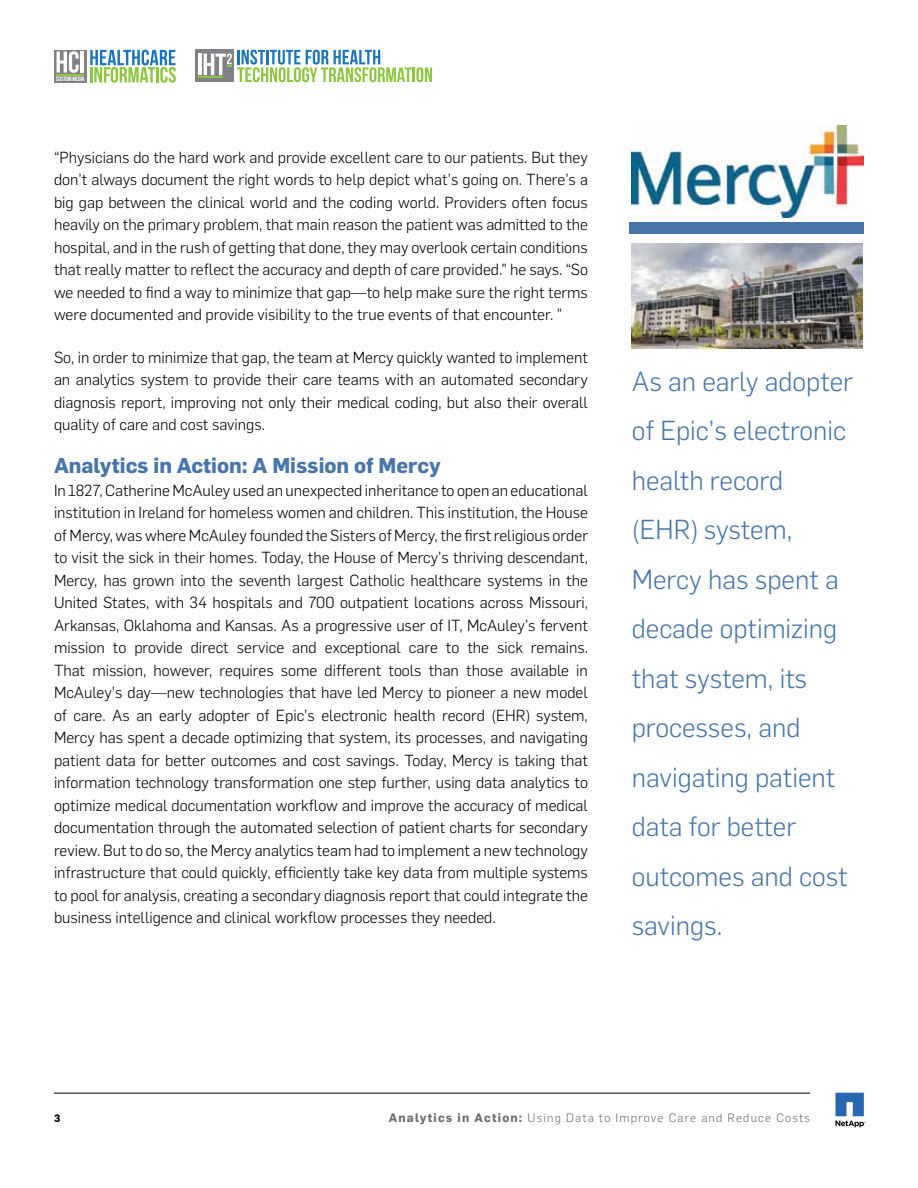
<style>
.page{position:relative;width:918px;height:1188px;background:#fff}
.page>*{position:absolute;margin:0;border:0;box-sizing:border-box;transform-origin:0 0}
.t1{font:300 27px/49.5px "Flama";color:#4775aa}
.t2{font:700 21px "Flama";color:#4775aa}
.t3{font:300 15.75px/22.5px "Flama";color:#000;text-align:justify}
.t4{font:300 12px "Flama";letter-spacing:.1em;color:#6d6e71}
.t5{font:700 10.5px "Flama";color:#000}
.t6{font:6.45px "Bebas Neue";letter-spacing:-.01em;color:#fff}
.s1{font-weight:700}
</style>
<div class="page">
<hr style="left:54px;top:1093px;width:756px;height:1px;background:#000">
<svg style="left:90px;top:50px;width:86px;height:33px"></svg>
<svg style="left:54px;top:50px;width:32px;height:32px"></svg>
<svg style="left:57px;top:51px;width:27px;height:24px"></svg>
<svg style="left:835px;top:1093px;width:31px;height:34px"></svg>
<div style="left:195px;top:50px;width:39px;height:32px;background:#808285"></div>
<svg style="left:198px;top:50px;width:234px;height:32px"></svg>
<div style="left:630px;top:222px;width:234px;height:12px;background:#4775aa"></div>
<img style="left:631px;top:243px;width:231px;height:106px">
<img style="left:631px;top:125px;width:232px;height:93px">
<p class="t6" style="left:56px;top:75px;width:30px">CUSTOM MEDIA</p>
<p class="t3" style="left:54px;top:145px;width:536px">“Physicians do the hard work and provide excellent care to our patients. But they don’t always document the right words to help depict what’s going on. There’s a big gap between the clinical world and the coding world. Providers often focus heavily on the primary problem, that main reason the patient was admitted to the hospital, and in the rush of getting that done, they may overlook certain conditions that really matter to reflect the accuracy and depth of care provided.” he says. “So we needed to find a way to minimize that gap—to help make sure the right terms were documented and provide visibility to the true events of that encounter. ”</p>
<p class="t3" style="left:54px;top:345px;width:536px">So, in order to minimize that gap, the team at Mercy quickly wanted to implement an analytics system to provide their care teams with an automated secondary diagnosis report, improving not only their medical coding, but also their overall quality of care and cost savings.</p>
<h2 class="t2" style="left:54px;top:450px;width:388px">Analytics in Action: A Mission of Mercy</h2>
<p class="t3" style="left:54px;top:478px;width:536px">In 1827, Catherine McAuley used an unexpected inheritance to open an educational institution in Ireland for homeless women and children. This institution, the House of Mercy, was where McAuley founded the Sisters of Mercy, the first religious order to visit the sick in their homes. Today, the House of Mercy’s thriving descendant, Mercy, has grown into the seventh largest Catholic healthcare systems in the United States, with 34 hospitals and 700 outpatient locations across Missouri, Arkansas, Oklahoma and Kansas. As a progressive user of IT, McAuley’s fervent mission to provide direct service and exceptional care to the sick remains.<br>That mission, however, requires some different tools than those available in McAuley’s day—new technologies that have led Mercy to pioneer a new model of care. As an early adopter of Epic’s electronic health record (EHR) system, Mercy has spent a decade optimizing that system, its processes, and navigating patient data for better outcomes and cost savings. Today, Mercy is taking that information technology transformation one step further, using data analytics to optimize medical documentation workflow and improve the accuracy of medical documentation through the automated selection of patient charts for secondary review. But to do so, the Mercy analytics team had to implement a new technology infrastructure that could quickly, efficiently take key data from multiple systems to pool for analysis, creating a secondary diagnosis report that could integrate the business intelligence and clinical workflow processes they needed.</p>
<h1 class="t1" style="left:632px;top:355px;width:223px">As an early adopter of Epic’s electronic health record (EHR) system,<br>Mercy has spent a decade optimizing that system, its processes, and navigating patient data for better outcomes and cost savings.</h1>
<p class="t5" style="left:54px;top:1110px;width:8px">3</p>
<p class="t4" style="left:389px;top:1109px;width:423px"><span class="s1">Analytics in Action:</span> Using Data to Improve Care and Reduce Costs</p>
</div>
